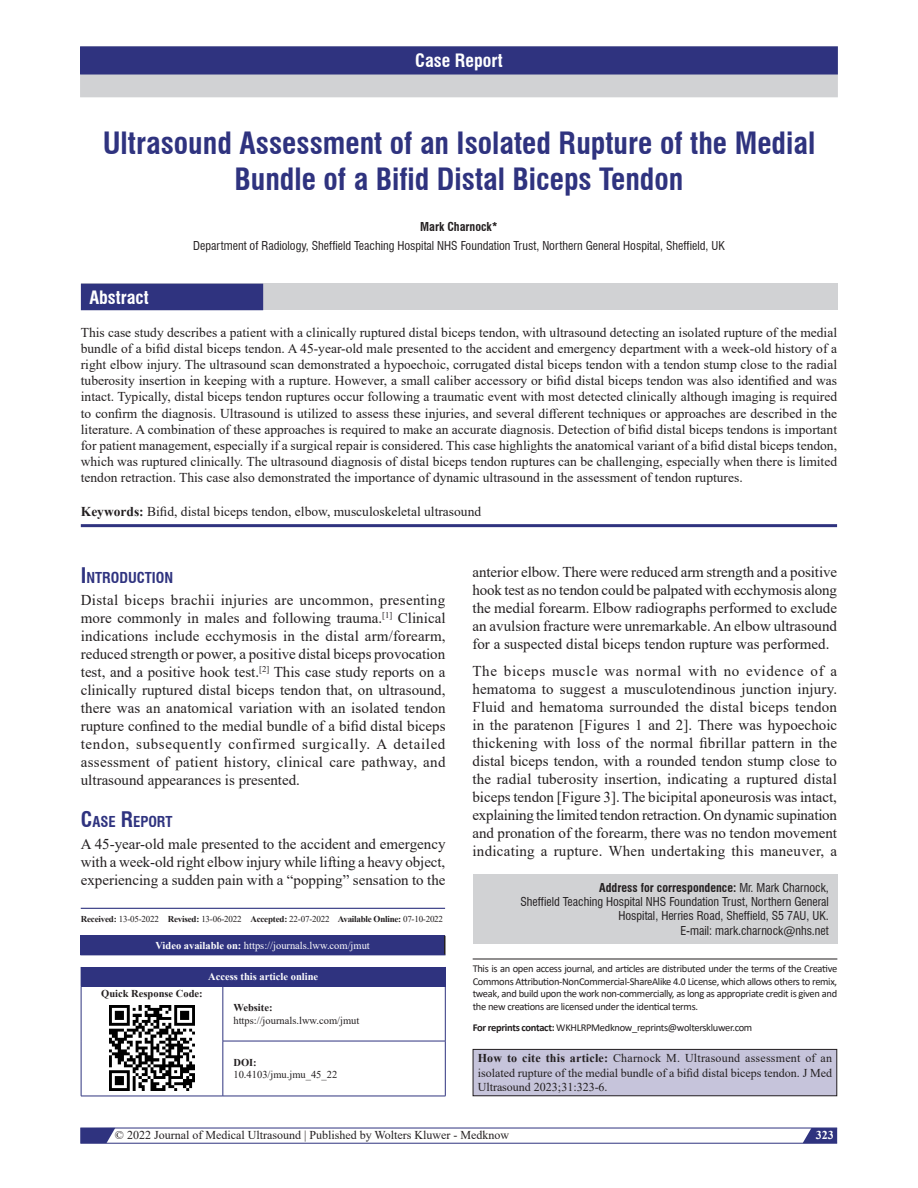
<style>
.page{position:relative;width:918px;height:1188px;background:#fff}
.page>*{position:absolute;margin:0;border:0;box-sizing:border-box;transform-origin:0 0}
.AT{font:700 condensed 30px/36px "Swiss 721 BT";color:#2f337f;text-align:center}
.AH{font:700 condensed 18px "Swiss 721 BT";color:#fff}
.ABSH{font:700 condensed 18px "Swiss 721 BT";color:#fff}
.TX{font:15px/18px "Times New Roman";color:#231f20;text-align:justify}
.t1{font:700 condensed 14.7px "Swiss 721 BT";color:#2f337f}
.ABS{font:13.5px/16.2px "Times New Roman";color:#231f20;text-align:justify}
.KWD{font:13.5px "Times New Roman";color:#231f20}
.HTC{font:12px/14.4px "Times New Roman";color:#231f20;text-align:justify}
.ADD{font:condensed 12px/14.4px "Swiss 721 BT";color:#231f20;text-align:right}
.AFF{font:condensed 12px "Swiss 721 BT";color:#231f20}
.AU{font:700 condensed 12px "Swiss 721 BT";color:#231f20}
.t2{font:700 12px "Times New Roman";color:#fff}
.TX-2{font:10.5px/12.6px "Calibri";letter-spacing:-.03em;color:#231f20;text-align:justify}
.Website{font:10.5px/12.6px "Times New Roman";color:#231f20}
.ATAO{font:10.5px "Times New Roman";color:#fff}
.ATAO-2{font:700 10.5px "Times New Roman";color:#fff}
.QRC{font:700 10.5px "Times New Roman";color:#231f20}
.HIS_1{font:700 9px "Times New Roman";letter-spacing:-.02em;color:#231f20}
.s1{font-weight:700}
.s2{font-size:21px}
.s3{font-weight:400}
</style>
<div class="page">
<svg style="left:80px;top:1128px;width:758px;height:16px"></svg>
<div style="left:80px;top:46px;width:758px;height:51px;background:#d1d2d4"></div>
<div style="left:81px;top:47px;width:756px;height:27px;background:#2f337f"></div>
<div style="left:80px;top:46px;width:758px;height:29px;border:2px solid #2f337f"></div>
<hr style="left:81px;top:524px;width:756px;height:3px;background:#2f337f">
<div style="left:473px;top:874px;width:364px;height:69px;background:#d1d2d4"></div>
<hr style="left:473px;top:959px;width:364px;height:1px;background:#231f20">
<div style="left:473px;top:1049px;width:364px;height:47px;background:#c6c4db"></div>
<div style="left:473px;top:1049px;width:364px;height:47px;border:1px solid #231f20"></div>
<div style="left:81px;top:284px;width:756px;height:26px;background:#d1d2d4"></div>
<div style="left:81px;top:284px;width:182px;height:26px;background:#2f337f"></div>
<hr style="left:81px;top:908px;width:364px;height:1px;background:#2f337f">
<div style="left:81px;top:967px;width:364px;height:19px;background:#2f337f"></div>
<svg style="left:445px;top:967px;width:1px;height:19px"></svg>
<hr style="left:81px;top:986px;width:1px;height:55px;background:#2f337f">
<hr style="left:81px;top:1041px;width:1px;height:55px;background:#2f337f">
<hr style="left:81px;top:986px;width:142px;height:1px;background:#2f337f">
<hr style="left:223px;top:986px;width:1px;height:55px;background:#2f337f">
<hr style="left:223px;top:986px;width:222px;height:1px;background:#2f337f">
<hr style="left:445px;top:986px;width:1px;height:55px;background:#2f337f">
<hr style="left:81px;top:1096px;width:142px;height:1px;background:#2f337f">
<hr style="left:223px;top:1041px;width:1px;height:55px;background:#2f337f">
<hr style="left:223px;top:1041px;width:222px;height:1px;background:#2f337f">
<hr style="left:445px;top:1041px;width:1px;height:55px;background:#2f337f">
<hr style="left:223px;top:1096px;width:222px;height:1px;background:#2f337f">
<img style="left:109px;top:1005px;width:85px;height:85px">
<div style="left:81px;top:936px;width:364px;height:19px;background:#2f337f"></div>
<svg style="left:444px;top:936px;width:2px;height:19px"></svg>
<svg style="left:80px;top:936px;width:1px;height:19px"></svg>
<hr style="left:80px;top:955px;width:366px;height:1px;background:#2f337f">
<p class="AH" style="left:415px;top:50px;width:89px">Case Report</p>
<p class="AT" style="left:103px;top:125px;width:714px">Ultrasound Assessment of an Isolated Rupture of the Medial<br>Bundle of a Bifid Distal Biceps Tendon</p>
<p class="AU" style="left:420px;top:219px;width:79px">Mark Charnock*</p>
<p class="AFF" style="left:193px;top:238px;width:533px">Department of Radiology, Sheffield Teaching Hospital NHS Foundation Trust, Northern General Hospital, Sheffield, UK</p>
<p class="ABSH" style="left:89px;top:287px;width:61px">Abstract</p>
<p class="ABS" style="left:81px;top:324px;width:758px">This case study describes a patient with a clinically ruptured distal biceps tendon, with ultrasound detecting an isolated rupture of the medial bundle of a bifid distal biceps tendon. A 45‑year‑old male presented to the accident and emergency department with a week‑old history of a right elbow injury. The ultrasound scan demonstrated a hypoechoic, corrugated distal biceps tendon with a tendon stump close to the radial tuberosity insertion in keeping with a rupture. However, a small caliber accessory or bifid distal biceps tendon was also identified and was intact. Typically, distal biceps tendon ruptures occur following a traumatic event with most detected clinically although imaging is required to confirm the diagnosis. Ultrasound is utilized to assess these injuries, and several different techniques or approaches are described in the literature. A combination of these approaches is required to make an accurate diagnosis. Detection of bifid distal biceps tendons is important for patient management, especially if a surgical repair is considered. This case highlights the anatomical variant of a bifid distal biceps tendon, which was ruptured clinically. The ultrasound diagnosis of distal biceps tendon ruptures can be challenging, especially when there is limited tendon retraction. This case also demonstrated the importance of dynamic ultrasound in the assessment of tendon ruptures.</p>
<p class="KWD" style="left:81px;top:502px;width:402px"><span class="s1">Keywords:</span> Bifid, distal biceps tendon, elbow, musculoskeletal ultrasound</p>
<h1 class="t1" style="left:81px;top:568px;width:94px"><span class="s2">I</span> NTRODUCTION</h1>
<p class="TX" style="left:81px;top:590px;width:366px">Distal biceps brachii injuries are uncommon, presenting more commonly in males and following trauma.<sup>[1]</sup> Clinical indications include ecchymosis in the distal arm/forearm, reduced strength or power, a positive distal biceps provocation test, and a positive hook test.<sup>[2]</sup> This case study reports on a clinically ruptured distal biceps tendon that, on ultrasound, there was an anatomical variation with an isolated tendon rupture confined to the medial bundle of a bifid distal biceps tendon, subsequently confirmed surgically. A detailed assessment of patient history, clinical care pathway, and ultrasound appearances is presented.</p>
<h1 class="t1" style="left:81px;top:813px;width:93px"><span class="s2">C</span>ASE <span class="s2">R</span>EPORT</h1>
<p class="TX" style="left:81px;top:835px;width:366px">A 45‑year‑old male presented to the accident and emergency with a week‑old right elbow injury while lifting a heavy object, experiencing a sudden pain with a “popping” sensation to the</p>
<p class="HIS_1" style="left:81px;top:912px;width:364px">Received: <span class="s3">13-05-2022</span> Revised: <span class="s3">13-06-2022</span> Accepted: <span class="s3">22-07-2022</span> Available Online: <span class="s3">07-10-2022</span></p>
<p class="ATAO" style="left:155px;top:938px;width:216px"><span class="s1">Video available on:</span> https://journals.lww.com/jmut</p>
<p class="ATAO-2" style="left:208px;top:969px;width:111px">Access this article online</p>
<p class="QRC" style="left:101px;top:986px;width:103px">Quick Response Code:</p>
<p class="Website" style="left:233px;top:1001px;width:127px"><span class="s1">Website: </span>https://journals.lww.com/jmut</p>
<p class="Website" style="left:233px;top:1056px;width:105px"><span class="s1">DOI:<br></span>10.4103/jmu.jmu_45_22</p>
<p class="TX" style="left:472px;top:563px;width:366px">anterior elbow. There were reduced arm strength and a positive hook test as no tendon could be palpated with ecchymosis along the medial forearm. Elbow radiographs performed to exclude an avulsion fracture were unremarkable. An elbow ultrasound for a suspected distal biceps tendon rupture was performed.</p>
<p class="TX" style="left:472px;top:661px;width:366px">The biceps muscle was normal with no evidence of a hematoma to suggest a musculotendinous junction injury.<br>Fluid and hematoma surrounded the distal biceps tendon in the paratenon [Figures 1 and 2]. There was hypoechoic thickening with loss of the normal fibrillar pattern in the distal biceps tendon, with a rounded tendon stump close to the radial tuberosity insertion, indicating a ruptured distal biceps tendon [Figure 3]. The bicipital aponeurosis was intact, explaining the limited tendon retraction. On dynamic supination and pronation of the forearm, there was no tendon movement indicating a rupture. When undertaking this maneuver, a</p>
<p class="ADD" style="left:521px;top:880px;width:310px"><span class="s1">Address for correspondence:</span> Mr. Mark Charnock,<br>Sheffield Teaching Hospital NHS Foundation Trust, Northern General Hospital, Herries Road, Sheffield, S5 7AU, UK.<br>E‑mail: mark.charnock@nhs.net</p>
<p class="TX-2" style="left:473px;top:962px;width:366px">This is an open access journal, and articles are distributed under the terms of the Creative Commons Attribution‑NonCommercial‑ShareAlike 4.0 License, which allows others to remix, tweak, and build upon the work non‑commercially, as long as appropriate credit is given and the new creations are licensed under the identical terms.</p>
<p class="TX-2" style="left:473px;top:1021px;width:281px"><span class="s1">For reprints contact:</span> WKHLRPMedknow_reprints@wolterskluwer.com</p>
<p class="HTC" style="left:478px;top:1051px;width:356px"><span class="s1">How to cite this article:</span> Charnock M. Ultrasound assessment of an isolated rupture of the medial bundle of a bifid distal biceps tendon. J Med Ultrasound 2023;31:323-6.</p>
<p class="HTC" style="left:115px;top:1128px;width:396px">© 2022 Journal of Medical Ultrasound | Published by Wolters Kluwer - Medknow</p>
<p class="t2" style="left:816px;top:1127px;width:19px">323</p>
</div>
